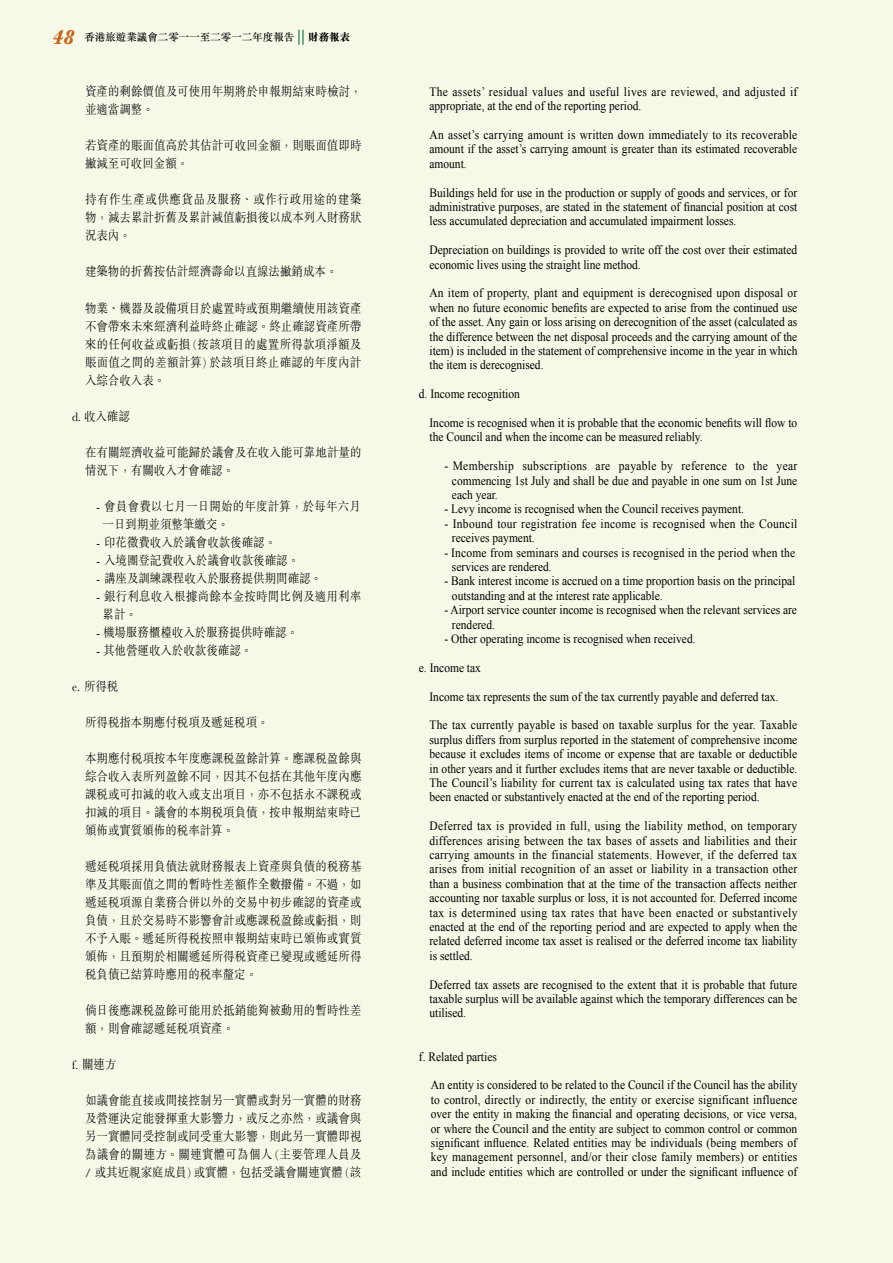
<style>
.page{position:relative;width:893px;height:1263px;background:#f6f9e8}
.page>*{position:absolute;margin:0;border:0;box-sizing:border-box;transform-origin:0 0}
.t1{font:12.75px/14.4px "Times New Roman";color:#000;text-align:justify;scale:.9 1}
.t2{font:300 12.75px/18px "M Sung HK";letter-spacing:.005em;color:#000;scale:.9 1}
.t3{font:12.75px/14.4px "Times New Roman";letter-spacing:.03em;color:#000;scale:.9 1}
.t4{font:12.75px/14.4px "Times New Roman";letter-spacing:.02em;color:#000;scale:.9 1}
.t5{font:12.75px/14.4px "Times New Roman";letter-spacing:.025em;color:#000;scale:.9 1}
.t6{font:500 10.5px "M Sung HK";color:#000}
.s1{font-family:"Baskerville";font-weight:700;font-style:italic;font-size:21px;color:#c96419}
.s2{font-size:15px;color:#006838}
.s3{font-weight:800}
.s4{font-family:"DF Fang Song Std W4";font-weight:400}
</style>
<div class="page">
<p class="t6" style="left:52px;top:30px;width:300px"><span class="s1">48</span> 香港旅遊業議會二零一一至二零一二年度報告 <span class="s2">||</span> <span class="s3">財務報表</span></p>
<p class="t2" style="left:85px;top:82px;width:309px">資產的剩餘價值及可使用年期將於申報期結束時檢討，並適當調整。</p>
<p class="t2" style="left:85px;top:136px;width:309px">若資產的賬面值高於其估計可收回金額，則賬面值即時撇減至可收回金額。</p>
<p class="t2" style="left:85px;top:190px;width:309px;text-align:justify">持有作生產或供應貨品及服務、或作行政用途的建築物，減去累計折舊及累計減值虧損後以成本列入財務狀況表內。</p>
<p class="t2" style="left:85px;top:262px;width:282px">建築物的折舊按估計經濟壽命以直線法撇銷成本。</p>
<p class="t2" style="left:85px;top:298px;width:309px;text-align:justify">物業、機器及設備項目於處置時或預期繼續使用該資產不會帶來未來經濟利益時終止確認。終止確認資產所帶來的任何收益或虧損 <span class="s4">(</span>按該項目的處置所得款項淨額及賬面值之間的差額計算<span class="s4">)</span> 於該項目終止確認的年度內計入綜合收入表。</p>
<p class="t2" style="left:72px;top:406px;width:66px">d. 收入確認</p>
<p class="t2" style="left:85px;top:442px;width:309px">在有關經濟收益可能歸於議會及在收入能可靠地計量的情況下，有關收入才會確認。</p>
<p class="t2" style="left:103px;top:496px;width:289px;text-indent:-6px">- 會員會費以七月一日開始的年度計算，於每年六月一日到期並須整筆繳交。</p>
<p class="t2" style="left:97px;top:532px;width:201px">- 印花徵費收入於議會收款後確認。</p>
<p class="t2" style="left:97px;top:550px;width:226px">- 入境團登記費收入於議會收款後確認。</p>
<p class="t2" style="left:97px;top:568px;width:252px">- 講座及訓練課程收入於服務提供期間確認。</p>
<p class="t2" style="left:103px;top:586px;width:289px;text-indent:-6px">- 銀行利息收入根據尚餘本金按時間比例及適用利率累計。</p>
<p class="t2" style="left:97px;top:622px;width:225px">- 機場服務櫃檯收入於服務提供時確認。</p>
<p class="t2" style="left:97px;top:640px;width:174px">- 其他營運收入於收款後確認。</p>
<p class="t2" style="left:72px;top:676px;width:53px">e. 所得稅</p>
<p class="t2" style="left:85px;top:712px;width:206px">所得稅指本期應付稅項及遞延稅項。</p>
<p class="t2" style="left:85px;top:748px;width:309px;text-align:justify">本期應付稅項按本年度應課稅盈餘計算。應課稅盈餘與綜合收入表所列盈餘不同，因其不包括在其他年度內應課稅或可扣減的收入或支出項目，亦不包括永不課稅或扣減的項目。議會的本期稅項負債，按申報期結束時已頒佈或實質頒佈的稅率計算。</p>
<p class="t2" style="left:85px;top:856px;width:309px;text-align:justify">遞延稅項採用負債法就財務報表上資產與負債的稅務基準及其賬面值之間的暫時性差額作全數撥備。不過，如遞延稅項源自業務合併以外的交易中初步確認的資產或負債，且於交易時不影響會計或應課稅盈餘或虧損，則不予入賬。遞延所得稅按照申報期結束時已頒佈或實質頒佈，且預期於相關遞延所得稅資產已變現或遞延所得稅負債已結算時應用的稅率釐定。</p>
<p class="t2" style="left:85px;top:1000px;width:309px">倘日後應課稅盈餘可能用於抵銷能夠被動用的暫時性差額，則會確認遞延稅項資產。</p>
<p class="t2" style="left:72px;top:1054px;width:51px">f. 關連方</p>
<p class="t2" style="left:85px;top:1090px;width:309px;text-align:justify">如議會能直接或間接控制另一實體或對另一實體的財務及營運決定能發揮重大影響力，或反之亦然，或議會與另一實體同受控制或同受重大影響，則此另一實體即視為議會的關連方。關連實體可為個人 <span class="s4">(</span>主要管理人員及/ 或其近親家庭成員<span class="s4">)</span> 或實體，包括受議會關連實體 <span class="s4">(</span>該</p>
<p class="t3" style="left:429px;top:84px;width:410px">The assets’ residual values and useful lives are reviewed, and adjusted if appropriate, at the end of the reporting period.</p>
<p class="t1" style="left:429px;top:127px;width:410px">An asset’s carrying amount is written down immediately to its recoverable amount if the asset’s carrying amount is greater than its estimated recoverable amount.</p>
<p class="t1" style="left:429px;top:185px;width:410px">Buildings held for use in the production or supply of goods and services, or for administrative purposes, are stated in the statement of financial position at cost less accumulated depreciation and accumulated impairment losses.</p>
<p class="t1" style="left:429px;top:243px;width:410px">Depreciation on buildings is provided to write off the cost over their estimated economic lives using the straight line method.</p>
<p class="t1" style="left:429px;top:286px;width:410px">An item of property, plant and equipment is derecognised upon disposal or when no future economic benefits are expected to arise from the continued use of the asset. Any gain or loss arising on derecognition of the asset (calculated as the difference between the net disposal proceeds and the carrying amount of the item) is included in the statement of comprehensive income in the year in which the item is derecognised.</p>
<p class="t1" style="left:419px;top:387px;width:114px">d. Income recognition</p>
<p class="t1" style="left:429px;top:415px;width:410px">Income is recognised when it is probable that the economic benefits will flow to the Council and when the income can be measured reliably.</p>
<p class="t1" style="left:452px;top:459px;width:385px;text-indent:-8px">- Membership subscriptions are payable by reference to the year commencing 1st July and shall be due and payable in one sum on 1st June each year.</p>
<p class="t1" style="left:444px;top:502px;width:334px">- Levy income is recognised when the Council receives payment.</p>
<p class="t5" style="left:452px;top:516px;width:385px;text-indent:-8px">- Inbound tour registration fee income is recognised when the Council receives payment.</p>
<p class="t4" style="left:452px;top:545px;width:383px;text-indent:-8px">- Income from seminars and courses is recognised in the period when the services are rendered.</p>
<p class="t1" style="left:452px;top:574px;width:383px;text-indent:-8px">- Bank interest income is accrued on a time proportion basis on the principal outstanding and at the interest rate applicable.</p>
<p class="t1" style="left:452px;top:602px;width:385px;text-indent:-8px">- Airport service counter income is recognised when the relevant services are rendered.</p>
<p class="t1" style="left:444px;top:631px;width:281px">- Other operating income is recognised when received.</p>
<p class="t1" style="left:419px;top:660px;width:71px">e. Income tax</p>
<p class="t1" style="left:429px;top:689px;width:389px">Income tax represents the sum of the tax currently payable and deferred tax.</p>
<p class="t1" style="left:429px;top:718px;width:410px">The tax currently payable is based on taxable surplus for the year. Taxable surplus differs from surplus reported in the statement of comprehensive income because it excludes items of income or expense that are taxable or deductible in other years and it further excludes items that are never taxable or deductible.<br>The Council’s liability for current tax is calculated using tax rates that have been enacted or substantively enacted at the end of the reporting period.</p>
<p class="t1" style="left:429px;top:818px;width:410px">Deferred tax is provided in full, using the liability method, on temporary differences arising between the tax bases of assets and liabilities and their carrying amounts in the financial statements. However, if the deferred tax arises from initial recognition of an asset or liability in a transaction other than a business combination that at the time of the transaction affects neither accounting nor taxable surplus or loss, it is not accounted for. Deferred income tax is determined using tax rates that have been enacted or substantively enacted at the end of the reporting period and are expected to apply when the related deferred income tax asset is realised or the deferred income tax liability is settled.</p>
<p class="t1" style="left:429px;top:977px;width:410px">Deferred tax assets are recognised to the extent that it is probable that future taxable surplus will be available against which the temporary differences can be utilised.</p>
<p class="t1" style="left:419px;top:1049px;width:88px">f. Related parties</p>
<p class="t1" style="left:431px;top:1078px;width:409px">An entity is considered to be related to the Council if the Council has the ability to control, directly or indirectly, the entity or exercise significant influence over the entity in making the financial and operating decisions, or vice versa, or where the Council and the entity are subject to common control or common significant influence. Related entities may be individuals (being members of key management personnel, and/or their close family members) or entities and include entities which are controlled or under the significant influence of</p>
</div>
